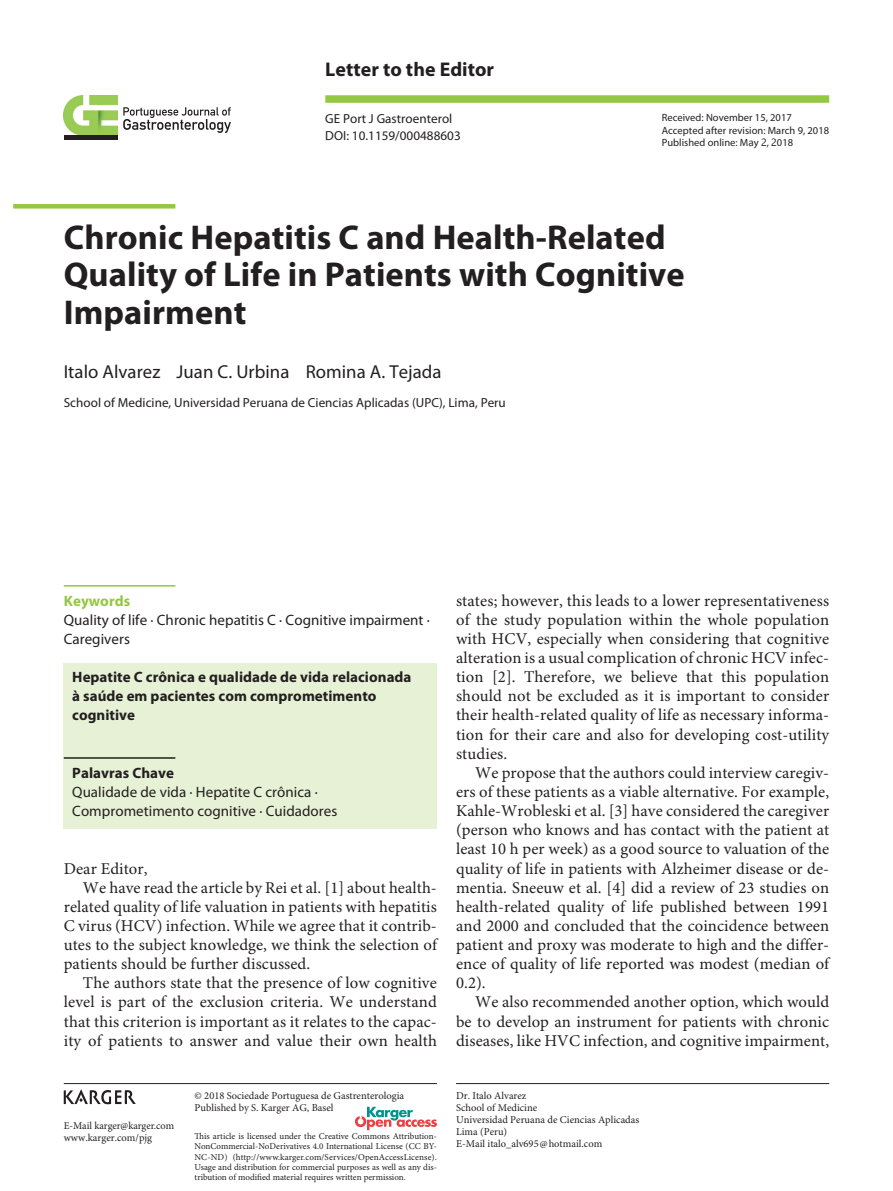
<style>
.page{position:relative;width:893px;height:1191px;background:#fff}
.page>*{position:absolute;margin:0;border:0;box-sizing:border-box;transform-origin:0 0}
.A04_Title{font:700 34.5px/37.5px "Myriad Pro";letter-spacing:.005em;color:#231f20}
.A02_SectionTitle{font:700 19.8px "Myriad Pro";letter-spacing:.005em;color:#231f20}
.A07_Author{font:18.75px "Myriad Pro";letter-spacing:.005em;color:#231f20}
.C02_P_G-en{font:16.5px/19.2px "Minion Pro";letter-spacing:.005em;color:#231f20;text-align:justify}
.C01_P_G{font:16.5px "Minion Pro";letter-spacing:.005em;color:#231f20}
.A04_TitleSecondLangu{font:700 15px/19.2px "Myriad Pro";letter-spacing:.005em;color:#231f20}
.A21_KeywordsSecondLa{font:15px/19.2px "Myriad Pro";letter-spacing:.005em;color:#231f20}
.A21_Keywords{font:15px/19.2px "Myriad Pro";letter-spacing:.005em;color:#231f20}
.A20_KeywordsTitleSec{font:700 15px "Myriad Pro";letter-spacing:.005em;color:#231f20}
.A20_KeywordsTitle{font:700 15px "Myriad Pro";letter-spacing:.005em;color:#93c840}
.A14_Institutions{font:13.2px "Myriad Pro";letter-spacing:.005em;color:#231f20}
.A03_Doi{font:13.2px "Myriad Pro";letter-spacing:.005em;color:#231f20}
.A03_CitLine{font:13.2px "Myriad Pro";letter-spacing:.005em;color:#231f20}
.A40_AuthorAddress{font:10.5px "Minion Pro";color:#231f20}
.A34_CopyrightStateme{font:10.5px "Minion Pro";color:#231f20}
.A31_Accepted{font:10.5px "Myriad Pro";letter-spacing:.005em;color:#231f20}
.A30_Received{font:10.5px "Myriad Pro";letter-spacing:.005em;color:#231f20}
.A33_PublishedOnline{font:10.5px "Myriad Pro";letter-spacing:.005em;color:#231f20}
.C30_P_K2{font:10.5px "Minion Pro";color:#231f20}
.t1{font:9px/10.2px "Minion Pro";color:#231f20;text-align:justify}
</style>
<div class="page">
<hr style="left:64px;top:1083px;width:373px;height:1px;background:#231f20">
<div style="left:325px;top:95px;width:504px;height:8px;background:#93c840"></div>
<hr style="left:456px;top:1083px;width:373px;height:1px;background:#231f20">
<div style="left:64px;top:663px;width:373px;height:166px;background:#e6f1d5"></div>
<hr style="left:13px;top:204px;width:162px;height:4px;background:#93c840">
<svg style="left:123px;top:107px;width:108px;height:26px"></svg>
<img style="left:64px;top:95px;width:54px;height:40px">
<hr style="left:64px;top:135px;width:54px;height:4px;background:#231f20">
<hr style="left:64px;top:585px;width:111px;height:1px;background:#93c840">
<hr style="left:64px;top:757px;width:111px;height:1px;background:#231f20">
<svg style="left:355px;top:1106px;width:82px;height:24px"></svg>
<img style="left:64px;top:1089px;width:71px;height:16px">
<p class="A02_SectionTitle" style="left:325px;top:58px;width:170px">Letter to the Editor</p>
<p class="A03_CitLine" style="left:325px;top:111px;width:129px">GE Port J Gastroenterol</p>
<p class="A03_Doi" style="left:325px;top:128px;width:137px">DOI: 10.1159/000488603</p>
<p class="A30_Received" style="left:662px;top:112px;width:132px">Received: November 15, 2017</p>
<p class="A31_Accepted" style="left:662px;top:124px;width:169px">Accepted after revision: March 9, 2018</p>
<p class="A33_PublishedOnline" style="left:662px;top:137px;width:133px">Published online: M y , 018</p>
<p class="A04_Title" style="left:64px;top:219px;width:623px">Chronic Hepatitis C and Health-Related<br>Quality of Life in Patients with Cognitive<br>Impairment</p>
<p class="A07_Author" style="left:64px;top:361px;width:379px">Italo Alvarez Juan C. Urbina Romina A. Tejada</p>
<p class="A14_Institutions" style="left:64px;top:395px;width:444px">School of Medicine, Universidad Peruana de Ciencias Aplicadas (UPC), Lima, Peru</p>
<p class="A20_KeywordsTitle" style="left:64px;top:592px;width:68px">Keywords</p>
<p class="A21_Keywords" style="left:64px;top:610px;width:368px">Quality of life · Chronic hepatitis C · Cognitive impairment ·<br>Caregivers</p>
<p class="A04_TitleSecondLangu" style="left:72px;top:668px;width:341px">Hepatite C crônica e qualidade de vida relacionada à saúde em pacientes com comprometimento cognitive</p>
<p class="A20_KeywordsTitleSec" style="left:72px;top:764px;width:103px">Palavras Chave</p>
<p class="A21_KeywordsSecondLa" style="left:72px;top:782px;width:267px">Qualidade de vida · Hepatite C crônica ·<br>Comprometimento cognitive · Cuidadores</p>
<p class="C01_P_G" style="left:64px;top:858px;width:85px">Dear Editor,</p>
<p class="C02_P_G-en" style="left:64px;top:878px;width:375px;text-indent:19px">We have read the article by Rei et al. [1] about health&shy;related quality of life valuation in patients with hepatitis C virus (HCV) infection. While we agree that it contrib&shy;utes to the subject knowledge, we think the selection of patients should be further discussed.</p>
<p class="C02_P_G-en" style="left:64px;top:974px;width:375px;text-indent:19px">The authors state that the presence of low cognitive level is part of the exclusion criteria. We understand that this criterion is important as it relates to the capac&shy;ity of patients to answer and value their own health</p>
<p class="A34_CopyrightStateme" style="left:64px;top:1119px;width:112px">E-Mail karger@karger.com</p>
<p class="C30_P_K2" style="left:64px;top:1131px;width:90px">www.karger.com/pjg</p>
<p class="A34_CopyrightStateme" style="left:195px;top:1088px;width:211px">© 2018 Sociedade Portuguesa de Gastrenterologia</p>
<p class="A34_CopyrightStateme" style="left:195px;top:1100px;width:140px">Published by S. Karger AG, Basel</p>
<p class="t1" style="left:195px;top:1131px;width:244px">This article is licensed under the Creative Commons Attribution-NonCommercial-NoDerivatives 4.0 International License (CC BY-NC-ND) (http://www.karger.com/Services/OpenAccessLicense).<br>Usage and distribution for commercial purposes as well as any dis&shy;tribution of modified material requires written permission.</p>
<p class="C02_P_G-en" style="left:456px;top:591px;width:375px">states; however, this leads to a lower representativeness of the study population within the whole population with HCV, especially when considering that cognitive alteration is a usual complication of chronic HCV infec&shy;tion [2]. Therefore, we believe that this population should not be excluded as it is important to consider their health-related quality of life as necessary informa&shy;tion for their care and also for developing cost-utility studies.</p>
<p class="C02_P_G-en" style="left:456px;top:763px;width:375px;text-indent:19px">We propose that the authors could interview caregiv&shy;ers of these patients as a viable alternative. For example, Kahle-Wrobleski et al. [3] have considered the caregiver (person who knows and has contact with the patient at least 10 h per week) as a good source to valuation of the quality of life in patients with Alzheimer disease or de&shy;mentia. Sneeuw et al. [4] did a review of 23 studies on health-related quality of life published between 1991 and 2000 and concluded that the coincidence between patient and proxy was moderate to high and the differ&shy;ence of quality of life reported was modest (median of 0.2).</p>
<p class="C02_P_G-en" style="left:456px;top:993px;width:375px;text-indent:19px">We also recommended another option, which would be to develop an instrument for patients with chronic diseases, like HVC infection, and cognitive impairment,</p>
<p class="A40_AuthorAddress" style="left:456px;top:1088px;width:72px">Dr. Italo Alvarez</p>
<p class="A40_AuthorAddress" style="left:456px;top:1100px;width:83px">School of Medicine</p>
<p class="A40_AuthorAddress" style="left:456px;top:1112px;width:185px">Universidad Peruana de Ciencias Aplicadas</p>
<p class="A40_AuthorAddress" style="left:456px;top:1124px;width:53px">Lima (Peru)</p>
<p class="A40_AuthorAddress" style="left:456px;top:1136px;width:148px">E-Mail italo_alv695@hotmail.com</p>
</div>
